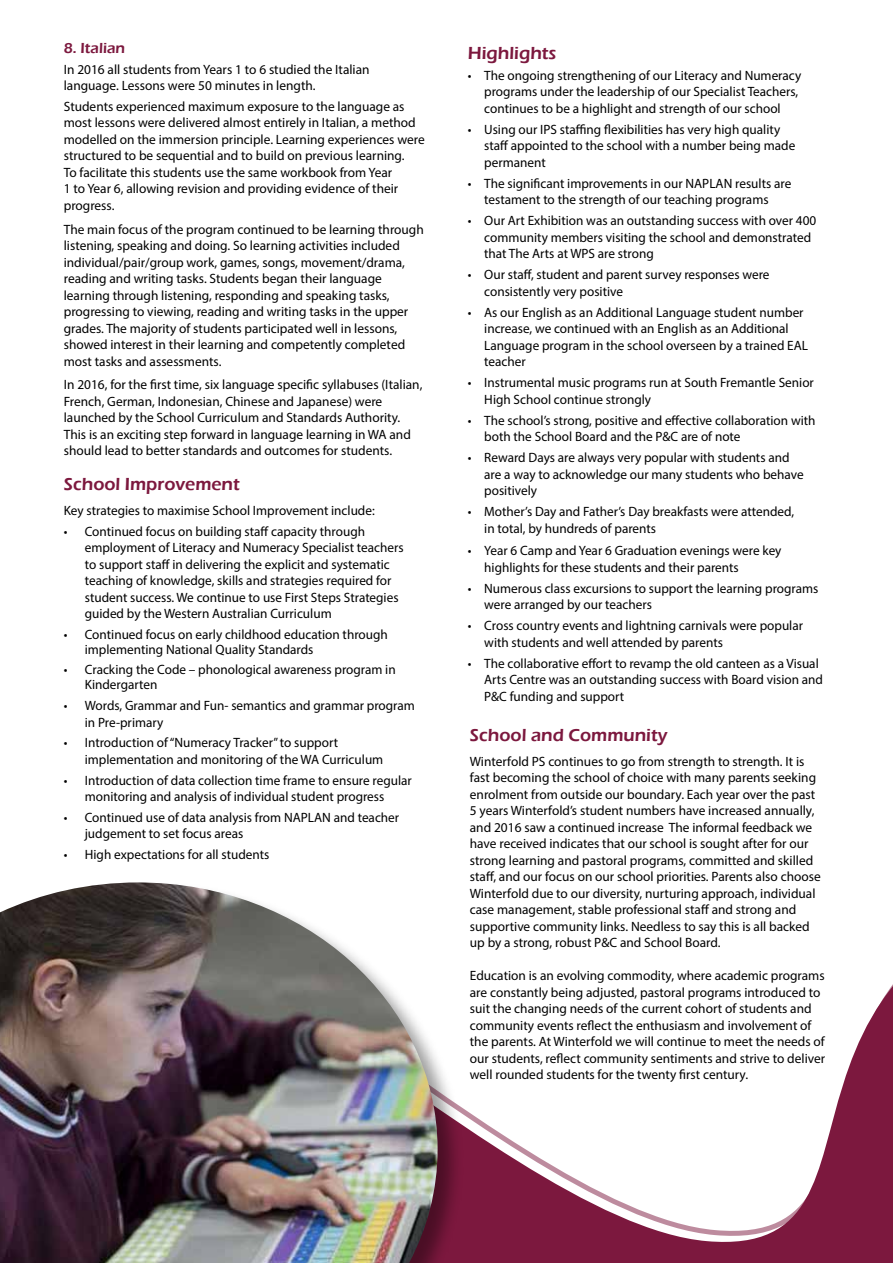
<style>
.page{position:relative;width:893px;height:1263px;background:#fff}
.page>*{position:absolute;margin:0;border:0;box-sizing:border-box;transform-origin:0 0}
.t1{font:600 18px "Eras ITC";color:#7c183e}
.t2{font:600 15px "Eras ITC";color:#7c183e}
.t3{font:13.5px/16.5px "Myriad Pro";color:#000}
</style>
<div class="page">
<div style="left:464px;top:1237px;width:429px;height:26px;background:#7c183e"></div>
<svg style="left:464px;top:984px;width:429px;height:253px"></svg>
<div style="left:0;top:881px;width:464px;height:382px;background:#000;opacity:.4"></div>
<img style="left:0;top:882px;width:438px;height:381px">
<p class="t2" style="left:64px;top:39px;width:63px">8. Italian</p>
<p class="t3" style="left:64px;top:61px;width:307px">In 2016 all students from Years 1 to 6 studied the Italian language. Lessons were 50 minutes in length.</p>
<p class="t3" style="left:64px;top:98px;width:362px">Students experienced maximum exposure to the language as most lessons were delivered almost entirely in Italian, a method modelled on the immersion principle. Learning experiences were structured to be sequential and to build on previous learning.<br>To facilitate this students use the same workbook from Year<br>1 to Year 6, allowing revision and providing evidence of their progress.</p>
<p class="t3" style="left:64px;top:221px;width:362px">The main focus of the program continued to be learning through listening, speaking and doing. So learning activities included individual/pair/group work, games, songs, movement/drama, reading and writing tasks. Students began their language learning through listening, responding and speaking tasks, progressing to viewing, reading and writing tasks in the upper grades. The majority of students participated well in lessons, showed interest in their learning and competently completed most tasks and assessments.</p>
<p class="t3" style="left:64px;top:376px;width:360px">In 2016, for the first time, six language specific syllabuses (Italian, French, German, Indonesian, Chinese and Japanese) were launched by the School Curriculum and Standards Authority.<br>This is an exciting step forward in language learning in WA and should lead to better standards and outcomes for students.</p>
<h1 class="t1" style="left:64px;top:473px;width:178px">School Improvement</h1>
<p class="t3" style="left:64px;top:502px;width:312px">Key strategies to maximise School Improvement include:</p>
<p class="t3" style="left:85px;top:523px;width:320px;text-indent:-21px">• Continued focus on building staff capacity through employment of Literacy and Numeracy Specialist teachers to support staff in delivering the explicit and systematic teaching of knowledge, skills and strategies required for student success. We continue to use First Steps Strategies guided by the Western Australian Curriculum</p>
<p class="t3" style="left:85px;top:627px;width:305px;line-height:14.7px;text-indent:-21px">• Continued focus on early childhood education through implementing National Quality Standards</p>
<p class="t3" style="left:85px;top:662px;width:312px;line-height:14.7px;text-indent:-21px">• Cracking the Code – phonological awareness program in<br>Kindergarten</p>
<p class="t3" style="left:85px;top:697px;width:332px;text-indent:-21px">• Words, Grammar and Fun- semantics and grammar program in Pre-primary</p>
<p class="t3" style="left:85px;top:734px;width:300px;text-indent:-21px">• Introduction of“Numeracy Tracker”to support implementation and monitoring of the WA Curriculum</p>
<p class="t3" style="left:64px;top:772px;width:350px;text-align:center">• Introduction of data collection time frame to ensure regular monitoring and analysis of individual student progress</p>
<p class="t3" style="left:85px;top:809px;width:316px;text-indent:-21px">• Continued use of data analysis from NAPLAN and teacher judgement to set focus areas</p>
<p class="t3" style="left:64px;top:845px;width:207px">• High expectations for all students</p>
<h1 class="t1" style="left:468px;top:43px;width:90px">Highlights</h1>
<p class="t3" style="left:484px;top:67px;width:319px;text-indent:-17px">• The ongoing strengthening of our Literacy and Numeracy programs under the leadership of our Specialist Teachers, continues to be a highlight and strength of our school</p>
<p class="t3" style="left:484px;top:121px;width:313px;text-indent:-17px">• Using our IPS staffing flexibilities has very high quality staff appointed to the school with a number being made permanent</p>
<p class="t3" style="left:468px;top:175px;width:325px;text-align:center">• The significant improvements in our NAPLAN results are testament to the strength of our teaching programs</p>
<p class="t3" style="left:484px;top:212px;width:334px;text-indent:-17px">• Our Art Exhibition was an outstanding success with over 400 community members visiting the school and demonstrated that The Arts at WPS are strong</p>
<p class="t3" style="left:484px;top:266px;width:287px;text-indent:-17px">• Our staff, student and parent survey responses were consistently very positive</p>
<p class="t3" style="left:484px;top:304px;width:325px;text-indent:-17px">• As our English as an Additional Language student number increase, we continued with an English as an Additional Language program in the school overseen by a trained EAL teacher</p>
<p class="t3" style="left:484px;top:374px;width:331px;text-indent:-16px">• Instrumental music programs run at South Fremantle Senior<br>High School continue strongly</p>
<p class="t3" style="left:484px;top:412px;width:333px;text-indent:-16px">• The school’s strong, positive and effective collaboration with both the School Board and the P&amp;C are of note</p>
<p class="t3" style="left:484px;top:449px;width:321px;text-indent:-16px">• Reward Days are always very popular with students and are a way to acknowledge our many students who behave positively</p>
<p class="t3" style="left:484px;top:503px;width:311px;text-indent:-17px">• Mother’s Day and Father’s Day breakfasts were attended, in total, by hundreds of parents</p>
<p class="t3" style="left:484px;top:542px;width:299px;text-indent:-16px">• Year 6 Camp and Year 6 Graduation evenings were key highlights for these students and their parents</p>
<p class="t3" style="left:484px;top:580px;width:336px;text-indent:-16px">• Numerous class excursions to support the learning programs were arranged by our teachers</p>
<p class="t3" style="left:484px;top:617px;width:320px;text-indent:-16px">• Cross country events and lightning carnivals were popular with students and well attended by parents</p>
<p class="t3" style="left:484px;top:655px;width:340px;text-indent:-16px">• The collaborative effort to revamp the old canteen as a Visual<br>Arts Centre was an outstanding success with Board vision and<br>P&amp;C funding and support</p>
<h1 class="t1" style="left:470px;top:724px;width:199px">School and Community</h1>
<p class="t3" style="left:470px;top:753px;width:352px">Winterfold PS continues to go from strength to strength. It is fast becoming the school of choice with many parents seeking enrolment from outside our boundary. Each year over the past 5 years Winterfold’s student numbers have increased annually, and 2016 saw a continued increase The informal feedback we have received indicates that our school is sought after for our strong learning and pastoral programs, committed and skilled staff, and our focus on our school priorities. Parents also choose Winterfold due to our diversity, nurturing approach, individual case management, stable professional staff and strong and supportive community links. Needless to say this is all backed up by a strong, robust P&amp;C and School Board.</p>
<p class="t3" style="left:470px;top:967px;width:357px">Education is an evolving commodity, where academic programs are constantly being adjusted, pastoral programs introduced to suit the changing needs of the current cohort of students and community events reflect the enthusiasm and involvement of the parents. At Winterfold we will continue to meet the needs of our students, reflect community sentiments and strive to deliver well rounded students for the twenty first century.</p>
</div>
